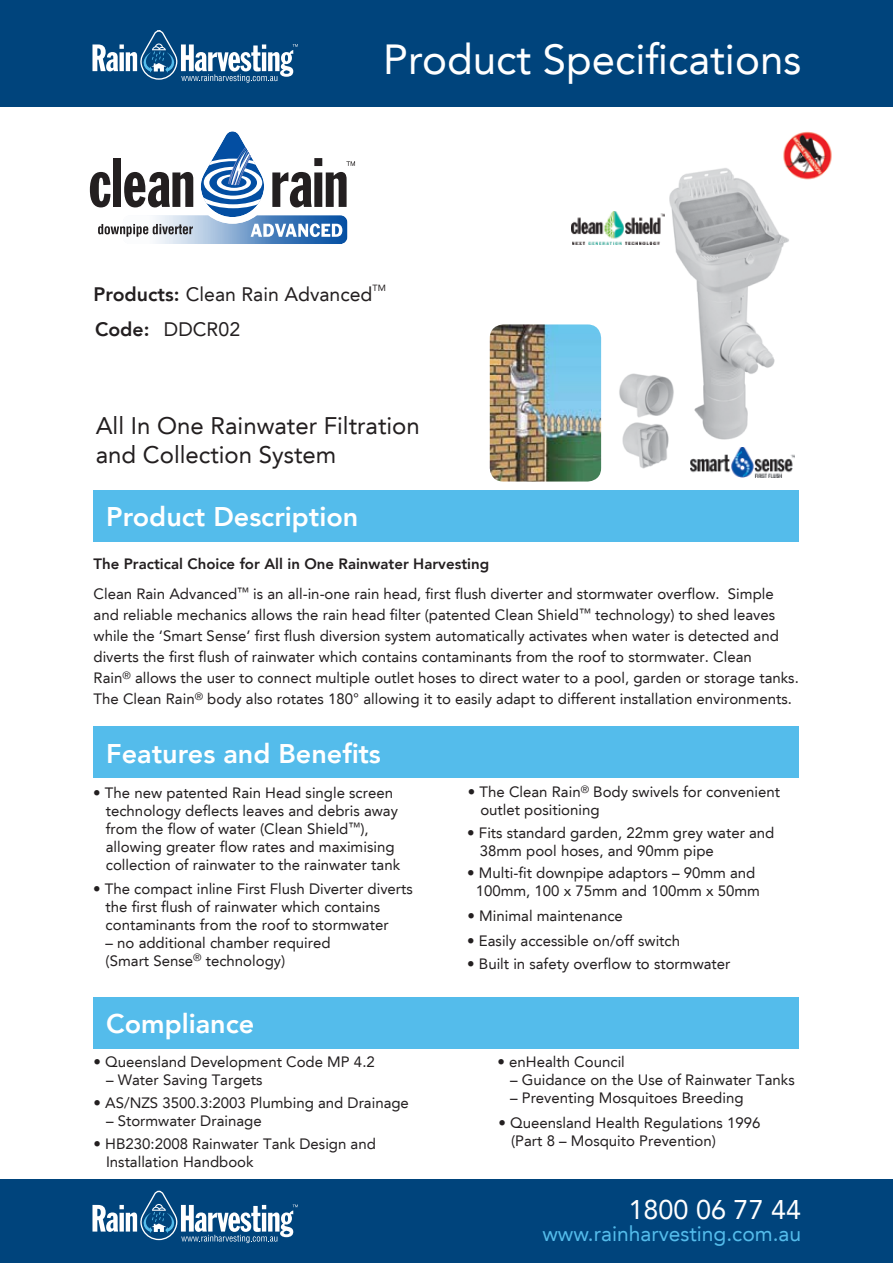
<style>
.page{position:relative;width:893px;height:1263px;background:#fff}
.page>*{position:absolute;margin:0;border:0;box-sizing:border-box;transform-origin:0 0}
.t1{font:42px "Avenir LT";color:#fff}
.t2{font:800 27px "Avenir LT";color:#fff}
.t3{font:27px "Avenir LT";color:#fff}
.t4{font:24px/28.8px "Avenir LT";color:#231f20}
.t5{font:21px "Avenir LT";color:#54bceb}
.t6{font:19.5px "Avenir LT";color:#231f20}
.t7{font:15px/18px "Avenir LT";color:#231f20}
.t8{font:9px "Avenir LT";color:#231f20}
.s1{font-weight:800}
</style>
<div class="page">
<img style="left:669px;top:168px;width:120px;height:272px">
<div style="left:0;top:0;width:893px;height:107px;background:#00447c"></div>
<svg style="left:92px;top:30px;width:206px;height:53px"></svg>
<div style="left:0;top:1179px;width:893px;height:84px;background:#00447c"></div>
<svg style="left:92px;top:1190px;width:206px;height:53px"></svg>
<div style="left:94px;top:490px;width:705px;height:51px;background:#54bceb"></div>
<div style="left:94px;top:727px;width:705px;height:51px;background:#54bceb"></div>
<div style="left:94px;top:997px;width:705px;height:51px;background:#54bceb"></div>
<img style="left:779px;top:131px;width:53px;height:54px">
<img style="left:690px;top:448px;width:104px;height:30px">
<img style="left:571px;top:212px;width:93px;height:32px">
<svg style="left:90px;top:131px;width:265px;height:113px"></svg>
<img style="left:490px;top:324px;width:111px;height:157px;border-radius:14px">
<img style="left:619px;top:367px;width:57px;height:54px">
<img style="left:622px;top:421px;width:49px;height:48px">
<h1 class="t1" style="left:383px;top:35px;width:419px">Product Specifications</h1>
<h3 class="t6" style="left:94px;top:283px;width:280px"><span class="s1">Products:</span> Clean Rain Advanced</h3>
<p class="t8" style="left:373px;top:282px;width:15px">TM</p>
<h3 class="t6" style="left:95px;top:318px;width:147px"><span class="s1">Code:</span> DDCR02</h3>
<h3 class="t4" style="left:96px;top:412px;width:326px">All In One Rainwater Filtration and Collection System</h3>
<h2 class="t2" style="left:106px;top:500px;width:254px">Product Description</h2>
<p class="t7" style="left:94px;top:549px;width:682px;line-height:30px"><span class="s1">The Practical Choice for All in One Rainwater Harvesting<br></span>Clean Rain Advanced<sup>™</sup> is an all-in-one rain head, first flush diverter and stormwater overflow. Simple</p>
<p class="t7" style="left:94px;top:604px;width:707px;line-height:21px">and reliable mechanics allows the rain head filter (patented Clean Shield<sup>™</sup> technology) to shed leaves while the ‘Smart Sense’ first flush diversion system automatically activates when water is detected and diverts the first flush of rainwater which contains contaminants from the roof to stormwater. Clean<br>Rain<sup>®</sup> allows the user to connect multiple outlet hoses to direct water to a pool, garden or storage tanks.<br>The Clean Rain<sup>®</sup> body also rotates 180° allowing it to easily adapt to different installation environments.</p>
<h2 class="t2" style="left:106px;top:737px;width:276px">Features and Benefits</h2>
<p class="t7" style="left:106px;top:783px;width:296px;text-indent:-13px">• The new patented Rain Head single screen technology deflects leaves and debris away from the flow of water (Clean Shield<sup>™</sup>), allowing greater flow rates and maximising collection of rainwater to the rainwater tank</p>
<p class="t7" style="left:106px;top:880px;width:309px;text-indent:-13px">• The compact inline First Flush Diverter diverts the first flush of rainwater which contains contaminants from the roof to stormwater</p>
<p class="t7" style="left:106px;top:934px;width:227px">– no additional chamber required (Smart Sense<sup>®</sup> technology)</p>
<h2 class="t2" style="left:106px;top:1007px;width:150px">Compliance</h2>
<p class="t7" style="left:94px;top:1053px;width:283px">• Queensland Development Code MP 4.2</p>
<p class="t7" style="left:106px;top:1071px;width:158px">– Water Saving Targets</p>
<p class="t7" style="left:480px;top:783px;width:301px;text-indent:-13px">• The Clean Rain<sup>®</sup> Body swivels for convenient outlet positioning</p>
<p class="t7" style="left:480px;top:824px;width:296px;text-indent:-13px">• Fits standard garden, 22mm grey water and<br>38mm pool hoses, and 90mm pipe</p>
<p class="t7" style="left:467px;top:864px;width:294px;text-align:center">• Multi-fit downpipe adaptors – 90mm and<br>100mm, 100 x 75mm and 100mm x 50mm</p>
<p class="t7" style="left:468px;top:907px;width:157px">• Minimal maintenance</p>
<p class="t7" style="left:467px;top:932px;width:214px">• Easily accessible on/off switch</p>
<p class="t7" style="left:467px;top:954px;width:265px">• Built in safety overflow to stormwater</p>
<p class="t7" style="left:498px;top:1053px;width:129px">• enHealth Council</p>
<p class="t7" style="left:510px;top:1071px;width:286px">– Guidance on the Use of Rainwater Tanks</p>
<p class="t7" style="left:94px;top:1093px;width:317px">• AS/NZS 3500.3:2003 Plumbing and Drainage</p>
<p class="t7" style="left:510px;top:1089px;width:235px">– Preventing Mosquitoes Breeding</p>
<p class="t7" style="left:106px;top:1111px;width:157px">– Stormwater Drainage</p>
<p class="t7" style="left:106px;top:1134px;width:271px;text-indent:-13px">• HB230:2008 Rainwater Tank Design and<br>Installation Handbook</p>
<p class="t7" style="left:511px;top:1114px;width:251px;text-indent:-13px">• Queensland Health Regulations 1996 (Part 8 – Mosquito Prevention)</p>
<h2 class="t3" style="left:629px;top:1194px;width:174px">1800 06 77 44</h2>
<h3 class="t5" style="left:542px;top:1221px;width:260px">www.rainharvesting.com.au</h3>
</div>
